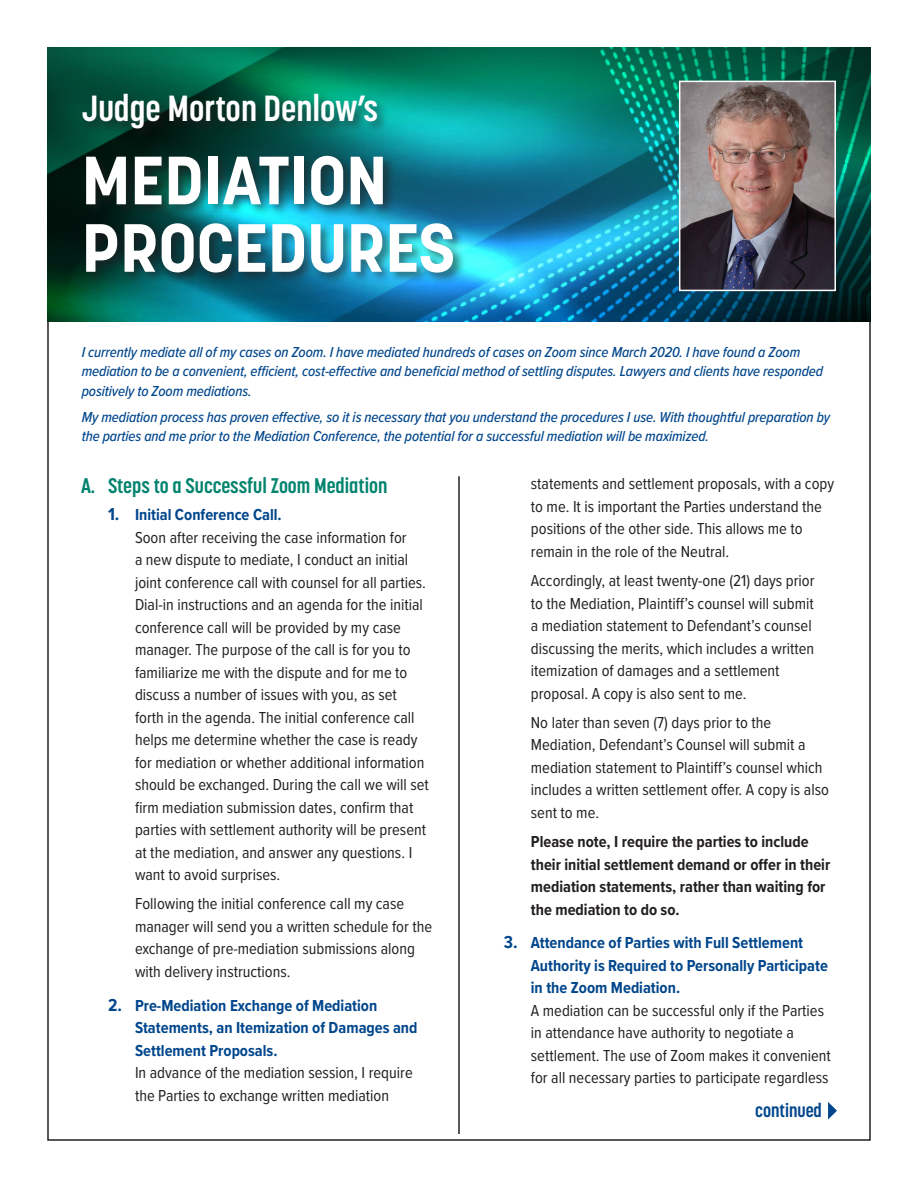
<style>
.page{position:relative;width:918px;height:1188px;background:#fff}
.page>*{position:absolute;margin:0;border:0;box-sizing:border-box;transform-origin:0 0}
.t1{font:700 67.5px/67.5px "Korolev";color:#fff}
.t2{font:700 36px "Korolev Condensed";color:#fff}
.t3{font:700 21px "Korolev Condensed";color:#00836d}
.t4{font:700 18.9px "Korolev Condensed";color:#01468c}
.t5{font:16.5px/22.5px "Proxima Nova Cond";color:#231f20}
.t6{font:700 16.5px/22.5px "Proxima Nova Cond";color:#01468c}
.t7{font:700 16.5px/22.5px "Proxima Nova Cond";color:#231f20}
.t8{font:italic 500 15px/19.5px "Proxima Nova Cond";letter-spacing:-.005em;color:#01468c}
.s1{font-size:18px}
</style>
<div class="page">
<hr style="left:458px;top:476px;width:2px;height:658px;background:#231f20">
<svg style="left:828px;top:1102px;width:9px;height:18px"></svg>
<img style="left:47px;top:47px;width:824px;height:275px">
<div style="left:79px;top:91px;width:311px;height:50px;background:#231f20;opacity:.6"></div>
<div style="left:83px;top:152px;width:383px;height:134px;background:#231f20;opacity:.6"></div>
<img style="left:682px;top:84px;width:151px;height:204px">
<div style="left:679px;top:81px;width:157px;height:210px;border:2px solid #fff"></div>
<p class="t2" style="left:82px;top:87px;width:298px">Judge Morton Denlow’s</p>
<p class="t1" style="left:82px;top:147px;width:375px">MEDIATION<br>PROCEDURES</p>
<p class="t8" style="left:82px;top:341px;width:743px">I currently mediate all of my cases on Zoom. I have mediated hundreds of cases on Zoom since March 2020. I have found a Zoom mediation to be a convenient, efficient, cost-effective and beneficial method of settling disputes. Lawyers and clients have responded positively to Zoom mediations.</p>
<p class="t8" style="left:82px;top:407px;width:750px">My mediation process has proven effective, so it is necessary that you understand the procedures I use. With thoughtful preparation by the parties and me prior to the Mediation Conference, the potential for a successful mediation will be maximized.</p>
<p class="t3" style="left:81px;top:473px;width:308px">A. Steps to a Successful Zoom Mediation</p>
<p class="t6" style="left:108px;top:503px;width:175px"><span class="s1">1.</span> Initial Conference Call.</p>
<p class="t5" style="left:135px;top:525px;width:295px">Soon after receiving the case information for<br>a new dispute to mediate, I conduct an initial joint conference call with counsel for all parties.<br>Dial-in instructions and an agenda for the initial conference call will be provided by my case manager. The purpose of the call is for you to familiarize me with the dispute and for me to discuss a number of issues with you, as set forth in the agenda. The initial conference call helps me determine whether the case is ready for mediation or whether additional information should be exchanged. During the call we will set firm mediation submission dates, confirm that parties with settlement authority will be present at the mediation, and answer any questions. I want to avoid surprises.</p>
<p class="t5" style="left:135px;top:892px;width:299px">Following the initial conference call my case manager will send you a written schedule for the exchange of pre-mediation submissions along with delivery instructions.</p>
<p class="t6" style="left:135px;top:994px;width:284px;text-indent:-27px"><span class="s1">2.</span> Pre-Mediation Exchange of Mediation<br>Statements, an Itemization of Damages and<br>Settlement Proposals.</p>
<p class="t5" style="left:135px;top:1061px;width:279px">In advance of the mediation session, I require the Parties to exchange written mediation</p>
<p class="t5" style="left:531px;top:472px;width:305px">statements and settlement proposals, with a copy to me. It is important the Parties understand the positions of the other side. This allows me to remain in the role of the Neutral.</p>
<p class="t5" style="left:531px;top:569px;width:285px">Accordingly, at least twenty-one (21) days prior to the Mediation, Plaintiff’s counsel will submit a mediation statement to Defendant’s counsel discussing the merits, which includes a written itemization of damages and a settlement proposal. A copy is also sent to me.</p>
<p class="t5" style="left:531px;top:710px;width:300px">No later than seven (7) days prior to the Mediation, Defendant’s Counsel will submit a mediation statement to Plaintiff’s counsel which includes a written settlement offer. A copy is also sent to me.</p>
<p class="t7" style="left:531px;top:830px;width:301px">Please note, I require the parties to include their initial settlement demand or offer in their mediation statements, rather than waiting for the mediation to do so.</p>
<p class="t6" style="left:531px;top:931px;width:299px;text-indent:-27px"><span class="s1">3.</span> Attendance of Parties with Full Settlement<br>Authority is Required to Personally Participate in the Zoom Mediation.</p>
<p class="t5" style="left:531px;top:998px;width:302px">A mediation can be successful only if the Parties in attendance have authority to negotiate a settlement. The use of Zoom makes it convenient for all necessary parties to participate regardless</p>
<p class="t4" style="left:755px;top:1099px;width:68px">continued</p>
</div>
